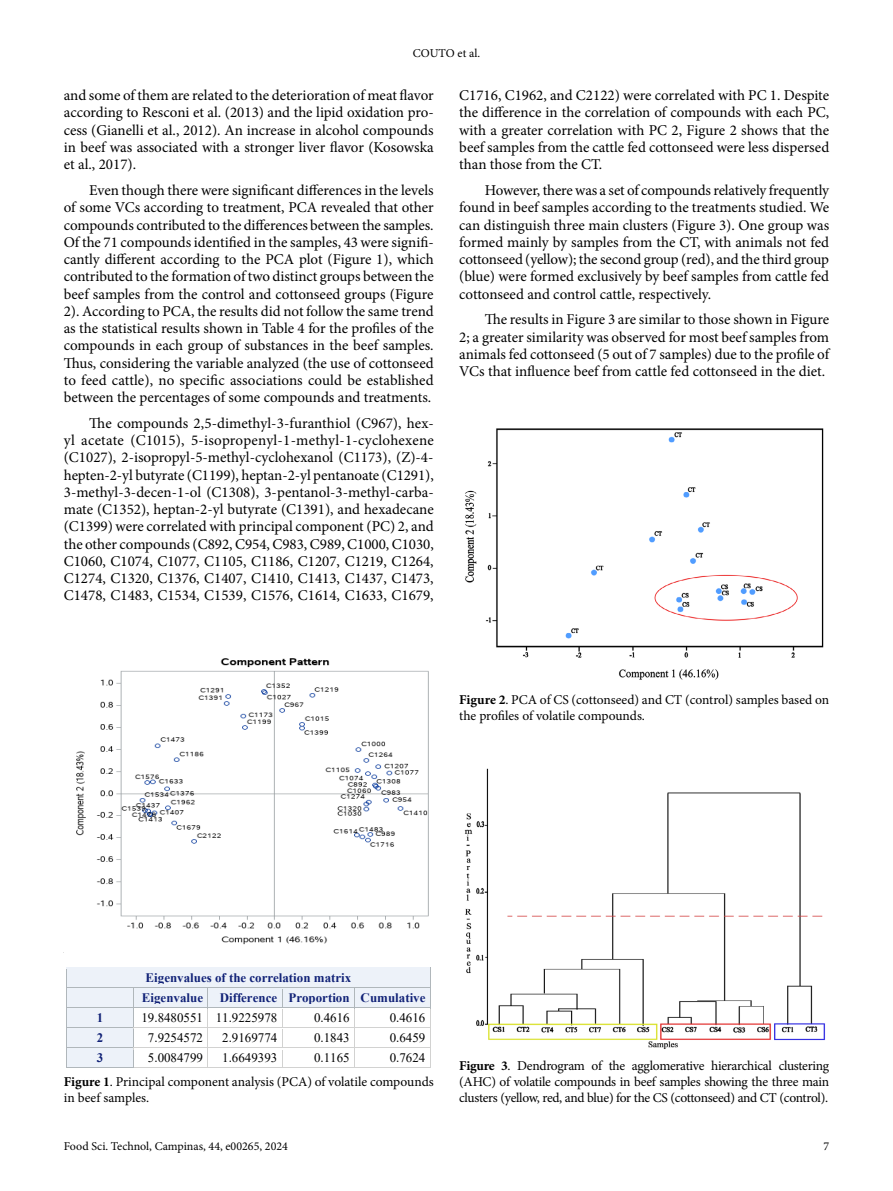
<style>
.page{position:relative;width:893px;height:1191px;background:#fff}
.page>*{position:absolute;margin:0;border:0;box-sizing:border-box;transform-origin:0 0}
.t1{font:15px/17.2px "Minion Pro";color:#000;text-align:justify}
.t2{font:13.5px/15.8px "Minion Pro";letter-spacing:-.01em;color:#000}
.t3{font:12.9px/14.9px "Times New Roman";color:#000}
.t4{font:700 12.9px/20.1px "Times New Roman";color:#127}
.t5{font:12px "Minion Pro";color:#000}
.s1{font-weight:700}
</style>
<div class="page">
<img style="left:465px;top:428px;width:359px;height:252px">
<img style="left:464px;top:768px;width:361px;height:281px">
<img style="left:76px;top:658px;width:353px;height:287px">
<div style="left:72px;top:969px;width:353px;height:15px;background:#edf2f9"></div>
<hr style="left:67px;top:967px;width:363px;height:2px;background:#edf2f9">
<hr style="left:67px;top:984px;width:363px;height:3px;background:#edf2f9">
<div style="left:67px;top:987px;width:66px;height:20px;background:#edf2f9"></div>
<div style="left:134px;top:987px;width:73px;height:20px;background:#edf2f9"></div>
<div style="left:208px;top:987px;width:74px;height:20px;background:#edf2f9"></div>
<div style="left:282px;top:987px;width:72px;height:20px;background:#edf2f9"></div>
<div style="left:355px;top:987px;width:75px;height:20px;background:#edf2f9"></div>
<div style="left:67px;top:1007px;width:66px;height:20px;background:#edf2f9"></div>
<hr style="left:67px;top:1007px;width:66px;height:1px;background:#b0b7bb">
<hr style="left:134px;top:1007px;width:73px;height:1px;background:#b0b7bb">
<hr style="left:208px;top:1007px;width:74px;height:1px;background:#b0b7bb">
<hr style="left:283px;top:1007px;width:71px;height:1px;background:#b0b7bb">
<hr style="left:355px;top:1007px;width:75px;height:1px;background:#b0b7bb">
<div style="left:67px;top:1027px;width:66px;height:20px;background:#edf2f9"></div>
<div style="left:67px;top:1047px;width:66px;height:20px;background:#edf2f9"></div>
<hr style="left:67px;top:1047px;width:66px;height:1px;background:#b0b7bb">
<hr style="left:134px;top:1047px;width:73px;height:1px;background:#d2d2d1">
<hr style="left:208px;top:1047px;width:74px;height:1px;background:#d2d2d1">
<hr style="left:283px;top:1047px;width:71px;height:1px;background:#d2d2d1">
<hr style="left:355px;top:1047px;width:75px;height:1px;background:#d2d2d1">
<svg style="left:67px;top:969px;width:1px;height:59px"></svg>
<hr style="left:67px;top:1067px;width:66px;height:1px;background:#b0b7bb">
<svg style="left:133px;top:987px;width:1px;height:81px"></svg>
<hr style="left:134px;top:1067px;width:73px;height:1px;background:#d2d2d1">
<svg style="left:207px;top:987px;width:1px;height:81px"></svg>
<hr style="left:208px;top:1067px;width:74px;height:1px;background:#d2d2d1">
<svg style="left:282px;top:987px;width:1px;height:81px"></svg>
<hr style="left:283px;top:1067px;width:71px;height:1px;background:#d2d2d1">
<svg style="left:354px;top:987px;width:1px;height:81px"></svg>
<hr style="left:355px;top:1067px;width:75px;height:1px;background:#d2d2d1">
<svg style="left:430px;top:967px;width:1px;height:101px"></svg>
<p class="t5" style="left:413px;top:45px;width:69px">COUTO et al.</p>
<p class="t1" style="left:64px;top:87px;width:371px">and some of them are related to the deterioration of meat flavor according to Resconi et al. (2013) and the lipid oxidation pro&shy;cess (Gianelli et al., 2012). An increase in alcohol compounds in beef was associated with a stronger liver flavor (Kosowska et al., 2017).</p>
<p class="t1" style="left:64px;top:182px;width:372px;text-indent:26px">Even though there were significant differences in the levels of some VCs according to treatment, PCA revealed that other compounds contributed to the differences between the samples.<br>Of the 71 compounds identified in the samples, 43 were signifi&shy;cantly different according to the PCA plot (Figure 1), which contributed to the formation of two distinct groups between the beef samples from the control and cottonseed groups (Figure 2). According to PCA, the results did not follow the same trend as the statistical results shown in Table 4 for the profiles of the compounds in each group of substances in the beef samples.<br>Thus, considering the variable analyzed (the use of cottonseed to feed cattle), no specific associations could be established between the percentages of some compounds and treatments.</p>
<p class="t1" style="left:64px;top:414px;width:372px;text-indent:26px">The compounds 2,5-dimethyl-3-furanthiol (C967), hex&shy;yl acetate (C1015), 5-isopropenyl-1-methyl-1-cyclohexene (C1027), 2-isopropyl-5-methyl-cyclohexanol (C1173), (Z)-4- hepten-2-yl butyrate (C1199), heptan-2-yl pentanoate (C1291), 3-methyl-3-decen-1-ol (C1308), 3-pentanol-3-methyl-carba&shy;mate (C1352), heptan-2-yl butyrate (C1391), and hexadecane (C1399) were correlated with principal component (PC) 2, and the other compounds (C892, C954, C983, C989, C1000, C1030, C1060, C1074, C1077, C1105, C1186, C1207, C1219, C1264, C1274, C1320, C1376, C1407, C1410, C1413, C1437, C1473, C1478, C1483, C1534, C1539, C1576, C1614, C1633, C1679,</p>
<p class="t1" style="left:459px;top:87px;width:371px">C1716, C1962, and C2122) were correlated with PC 1. Despite the difference in the correlation of compounds with each PC, with a greater correlation with PC 2, Figure 2 shows that the beef samples from the cattle fed cottonseed were less dispersed than those from the CT.</p>
<p class="t1" style="left:459px;top:182px;width:371px;text-indent:26px">However, there was a set of compounds relatively frequently found in beef samples according to the treatments studied. We can distinguish three main clusters (Figure 3). One group was formed mainly by samples from the CT, with animals not fed cottonseed (yellow); the second group (red), and the third group (blue) were formed exclusively by beef samples from cattle fed cottonseed and control cattle, respectively.</p>
<p class="t1" style="left:459px;top:311px;width:371px;text-indent:26px">The results in Figure 3 are similar to those shown in Figure 2; a greater similarity was observed for most beef samples from animals fed cottonseed (5 out of 7 samples) due to the profile of VCs that influence beef from cattle fed cottonseed in the diet.</p>
<p class="t3" style="left:300px;top:527px;width:24px">0.23</p>
<p class="t3" style="left:360px;top:527px;width:24px">0.56</p>
<p class="t3" style="left:412px;top:527px;width:24px">0.10</p>
<p class="t3" style="left:89px;top:544px;width:122px">(Z)-11-Tetradecen-1-ol</p>
<p class="t3" style="left:300px;top:544px;width:24px">0.06</p>
<p class="t3" style="left:360px;top:544px;width:24px">0.15</p>
<p class="t3" style="left:412px;top:544px;width:24px">0.04</p>
<p class="t3" style="left:89px;top:560px;width:152px">(Z)-3,7,11-Trimethyl-1,6,10- dodecatrien-3-ol</p>
<p class="t3" style="left:300px;top:568px;width:24px">0.01</p>
<p class="t3" style="left:360px;top:568px;width:24px">0.05</p>
<p class="t3" style="left:412px;top:568px;width:24px">0.01</p>
<p class="t3" style="left:10px;top:590px;width:221px">*F-test (0.05); SEM: Standard error mean.</p>
<p class="t2" style="left:459px;top:692px;width:371px"><span class="s1">Figure 2</span>. PCA of CS (cottonseed) and CT (control) samples based on the profiles of volatile compounds.</p>
<p class="t4" style="left:142px;top:967px;width:211px">Eigenvalues of the correlation matrix<br>Eigenvalue</p>
<p class="t4" style="left:220px;top:987px;width:207px">Difference Proportion Cumulative</p>
<p class="t4" style="left:97px;top:1007px;width:8px">1</p>
<p class="t3" style="left:141px;top:1009px;width:137px">19.8480551 11.9225978</p>
<p class="t3" style="left:314px;top:1009px;width:37px">0.4616</p>
<p class="t3" style="left:390px;top:1009px;width:37px">0.4616</p>
<p class="t4" style="left:97px;top:1027px;width:8px">2</p>
<p class="t3" style="left:148px;top:1029px;width:57px">7.9254572</p>
<p class="t3" style="left:222px;top:1029px;width:57px">2.9169774</p>
<p class="t3" style="left:314px;top:1029px;width:37px">0.1843</p>
<p class="t3" style="left:390px;top:1029px;width:37px">0.6459</p>
<p class="t4" style="left:97px;top:1047px;width:8px">3</p>
<p class="t3" style="left:148px;top:1049px;width:57px">5.0084799</p>
<p class="t3" style="left:222px;top:1049px;width:57px">1.6649393</p>
<p class="t3" style="left:314px;top:1049px;width:37px">0.1165</p>
<p class="t3" style="left:390px;top:1049px;width:37px">0.7624</p>
<p class="t2" style="left:64px;top:1073px;width:371px"><span class="s1">Figure 1</span>. Principal component analysis (PCA) of volatile compounds in beef samples.</p>
<p class="t2" style="left:459px;top:1058px;width:371px;text-align:justify"><span class="s1">Figure 3</span>. Dendrogram of the agglomerative hierarchical clustering (AHC) of volatile compounds in beef samples showing the three main clusters (yellow, red, and blue) for the CS (cottonseed) and CT (control).</p>
<p class="t5" style="left:64px;top:1138px;width:226px">Food Sci. Technol, Campinas, 44, e00265, 2024</p>
<p class="t5" style="left:823px;top:1138px;width:7px">7</p>
</div>
